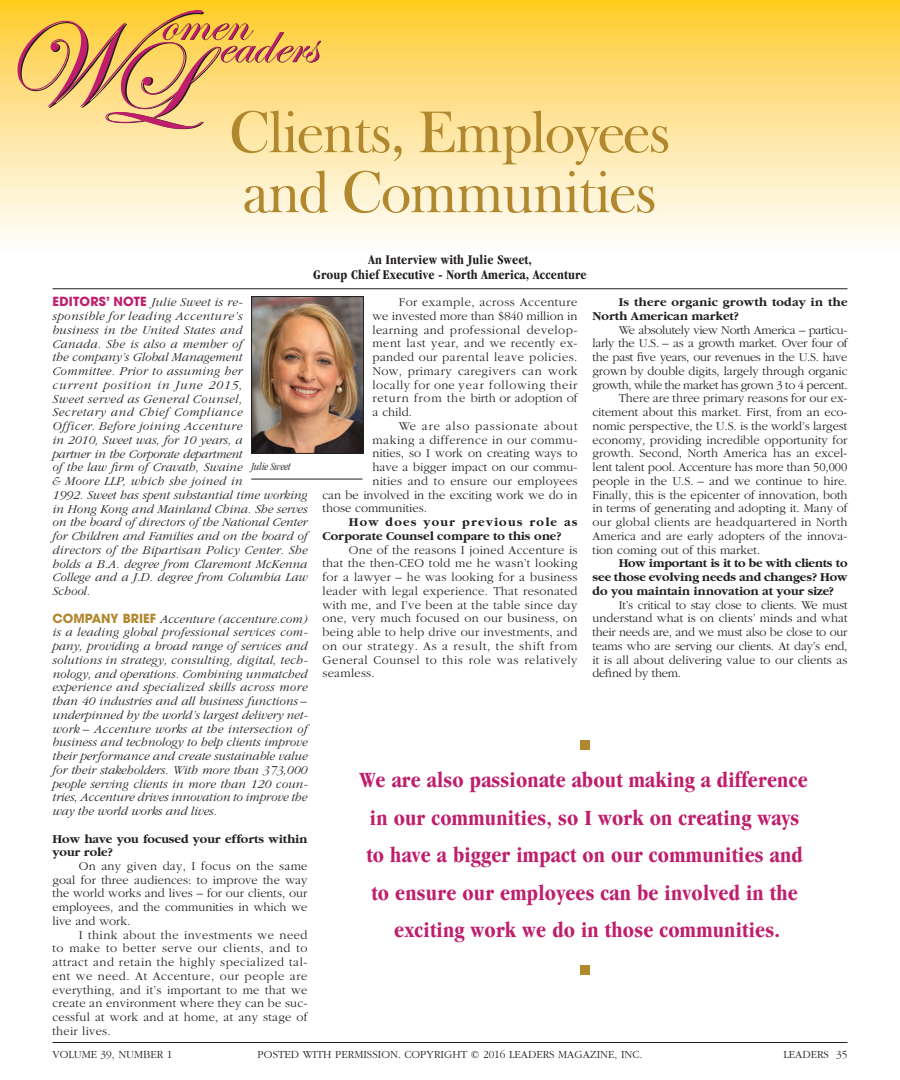
<style>
.page{position:relative;width:900px;height:1080px;background:#fff}
.page>*{position:absolute;margin:0;border:0;box-sizing:border-box;transform-origin:0 0}
.t1{font:60px/60px "Frys Baskerville BT";letter-spacing:-.04em;color:#b2882f}
.t2{font:700 condensed 22.5px/37.5px "Garamond";letter-spacing:.01em;color:#bf1e6d;text-align:center}
.t3{font:700 condensed 13.75px/15px "Garamond";letter-spacing:.01em;color:#231f20;text-align:center}
.t4{font:300 12.5px/13.8px "Garamond";color:#231f20;text-align:justify}
.t5{font:italic 300 12.5px/13.8px "Garamond";letter-spacing:.005em;color:#231f20}
.t6{font:700 12.5px/13.8px "Garamond";color:#231f20}
.t7{font:300 12.5px "Garamond";letter-spacing:-.025em;color:#231f20}
.t8{font:300 12.5px "Garamond";letter-spacing:.02em;color:#231f20}
.t9{font:700 12.5px/13.8px "Garamond";letter-spacing:.02em;color:#231f20}
.t10{font:300 12.5px "Garamond";letter-spacing:-.03em;color:#231f20}
.t11{font:300 12.5px "Garamond";letter-spacing:.04em;color:#231f20}
.t12{font:300 12.5px "Garamond";letter-spacing:.06em;color:#231f20}
.t13{font:300 11.25px "Garamond";color:#231f20}
.t14{font:italic 300 condensed 11.25px "Garamond";color:#231f20}
.s1{font-family:"Avant Garde";font-weight:700;font-style:normal;color:#bf1e6d}
.s2{font-family:"Avant Garde";font-weight:700;font-style:normal;color:#b2882f}
</style>
<div class="page">
<svg style="left:0;top:0;width:900px;height:238px"></svg>
<svg style="left:18px;top:10px;width:303px;height:119px"></svg>
<img style="left:253px;top:298px;width:109px;height:154px">
<div style="left:251px;top:296px;width:113px;height:158px;border:1px solid #231f20"></div>
<hr style="left:251px;top:479px;width:111px;height:1px;background:#231f20">
<hr style="left:52px;top:288px;width:796px;height:1px;background:#231f20">
<div style="left:580px;top:740px;width:10px;height:10px;background:#b2882f"></div>
<div style="left:580px;top:965px;width:10px;height:10px;background:#b2882f"></div>
<hr style="left:52px;top:1042px;width:796px;height:1px;background:#231f20">
<h1 class="t1" style="left:229px;top:100px;width:444px">Clients, Employees and Communities</h1>
<p class="t3" style="left:313px;top:252px;width:275px">An Interview with Julie Sweet,<br>Group Chief Executive - North America, Accenture</p>
<p class="t5" style="left:52px;top:296px;width:257px"><span class="s1">EDITORS’ NOTE</span> Julie Sweet is re-<br>sponsible for leading Accenture’s<br>business in the United States and<br>Canada. She is also a member of<br>the company’s Global Management Committee. Prior to assuming her<br>current position in June 2015,<br>Sweet served as General Counsel,<br>Secretary and Chief Compliance<br>Officer. Before joining Accenture<br>in 2010, Sweet was, for 10 years, a<br>partner in the Corporate department<br>of the law firm of Cravath, Swaine<br>&amp; Moore LLP, which she joined in<br>1992. Sweet has spent substantial time working in Hong Kong and Mainland China. She serves on the board of directors of the National Center for Children and Families and on the board of directors of the Bipartisan Policy Center. She holds a B.A. degree from Claremont McKenna College and a J.D. degree from Columbia Law School.</p>
<p class="t5" style="left:52px;top:612px;width:257px;text-align:justify"><span class="s2">COMPANY BRIEF</span> Accenture (accenture.com) is a leading global professional services com&shy;pany, providing a broad range of services and solutions in strategy, consulting, digital, tech&shy;nology, and operations. Combining unmatched experience and specialized skills across more than 40 industries and all business functions – underpinned by the world’s largest delivery net&shy;work – Accenture works at the intersection of business and technology to help clients improve their performance and create sustainable value for their stakeholders. With more than 373,000 people serving clients in more than 120 coun&shy;tries, Accenture drives innovation to improve the way the world works and lives.</p>
<p class="t6" style="left:52px;top:832px;width:257px">How have you focused your efforts within your role?</p>
<p class="t4" style="left:52px;top:859px;width:257px;text-indent:26px">On any given day, I focus on the same goal for three audiences: to improve the way the world works and lives – for our clients, our employees, and the communities in which we live and work.</p>
<p class="t4" style="left:52px;top:928px;width:257px;text-indent:26px">I think about the investments we need to make to better serve our clients, and to attract and retain the highly specialized tal&shy;ent we need. At Accenture, our people are everything, and it’s important to me that we create an environment where they can be suc&shy;cessful at work and at home, at any stage of their lives.</p>
<p class="t14" style="left:251px;top:460px;width:41px">Julie Sweet</p>
<p class="t4" style="left:372px;top:296px;width:207px;text-indent:26px">For example, across Accenture we invested more than $840 million in learning and professional develop&shy;ment last year, and we recently ex&shy;panded our parental leave policies.<br>Now, primary caregivers can work locally for one year following their return from the birth or adoption of a child.</p>
<p class="t12" style="left:399px;top:419px;width:180px">We are also passionate about</p>
<p class="t11" style="left:372px;top:433px;width:207px">making a difference in our commu-</p>
<p class="t4" style="left:372px;top:447px;width:206px">nities, so I work on creating ways to</p>
<p class="t4" style="left:372px;top:461px;width:206px">have a bigger impact on our commu-</p>
<p class="t8" style="left:372px;top:474px;width:207px">nities and to ensure our employees</p>
<p class="t4" style="left:322px;top:488px;width:256px">can be involved in the exciting work we do in</p>
<p class="t4" style="left:322px;top:502px;width:106px">those communities.</p>
<p class="t6" style="left:322px;top:516px;width:257px;text-indent:26px">How does your previous role as<br>Corporate Counsel compare to this one?</p>
<p class="t4" style="left:322px;top:543px;width:257px;text-indent:26px">One of the reasons I joined Accenture is that the then-CEO told me he wasn’t looking for a lawyer – he was looking for a business leader with legal experience. That resonated with me, and I’ve been at the table since day one, very much focused on our business, on being able to help drive our investments, and on our strategy. As a result, the shift from General Counsel to this role was relatively seamless.</p>
<p class="t9" style="left:593px;top:296px;width:257px;text-indent:26px">Is there organic growth today in the<br>North American market?</p>
<p class="t7" style="left:619px;top:323px;width:230px">We absolutely view North America – particu-</p>
<p class="t7" style="left:593px;top:337px;width:257px">larly the U.S. – as a growth market. Over four of</p>
<p class="t7" style="left:593px;top:351px;width:257px">the past five years, our revenues in the U.S. have</p>
<p class="t4" style="left:593px;top:364px;width:257px">grown by double digits, largely through organic</p>
<p class="t10" style="left:593px;top:378px;width:257px">growth, while the market has grown 3 to 4 percent.</p>
<p class="t4" style="left:619px;top:392px;width:230px">There are three primary reasons for our ex-</p>
<p class="t4" style="left:593px;top:406px;width:256px">citement about this market. First, from an eco-</p>
<p class="t4" style="left:593px;top:419px;width:256px">nomic perspective, the U.S. is the world’s largest</p>
<p class="t4" style="left:593px;top:433px;width:257px">economy, providing incredible opportunity for</p>
<p class="t4" style="left:593px;top:447px;width:256px">growth. Second, North America has an excel-</p>
<p class="t4" style="left:593px;top:461px;width:256px">lent talent pool. Accenture has more than 50,000</p>
<p class="t4" style="left:593px;top:474px;width:256px">people in the U.S. – and we continue to hire.</p>
<p class="t4" style="left:593px;top:488px;width:256px">Finally, this is the epicenter of innovation, both</p>
<p class="t4" style="left:593px;top:502px;width:256px">in terms of generating and adopting it. Many of</p>
<p class="t8" style="left:593px;top:516px;width:257px">our global clients are headquartered in North</p>
<p class="t4" style="left:593px;top:529px;width:256px">America and are early adopters of the innova-</p>
<p class="t4" style="left:593px;top:543px;width:169px">tion coming out of this market.</p>
<p class="t6" style="left:593px;top:557px;width:257px;text-align:justify;text-indent:26px">How important is it to be with clients to see those evolving needs and changes? How do you maintain innovation at your size?</p>
<p class="t4" style="left:593px;top:598px;width:257px;text-indent:26px">It’s critical to stay close to clients. We must understand what is on clients’ minds and what their needs are, and we must also be close to our teams who are serving our clients. At day’s end, it is all about delivering value to our clients as defined by them.</p>
<h2 class="t2" style="left:360px;top:761px;width:450px">We are also passionate about making a difference in our communities, so I work on creating ways to have a bigger impact on our communities and to ensure our employees can be involved in the exciting work we do in those communities.</h2>
<p class="t13" style="left:52px;top:1048px;width:121px">VOLUME 39, NUMBER 1</p>
<p class="t13" style="left:258px;top:1048px;width:386px">POSTED WITH PERMISSION. COPYRIGHT © 2016 LEADERS MAGAZINE, INC.</p>
<p class="t13" style="left:784px;top:1048px;width:65px">LEADERS 35</p>
</div>
